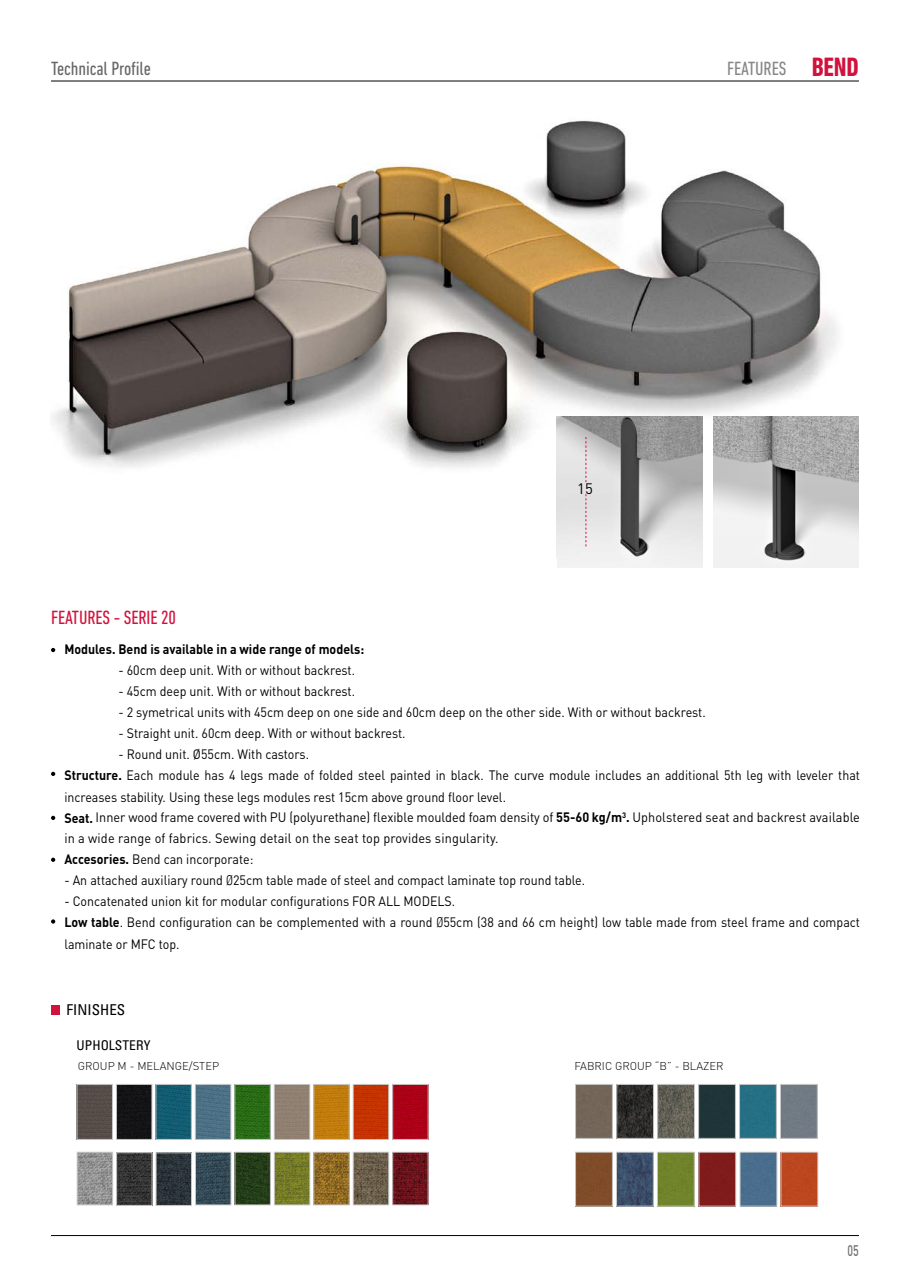
<style>
.page{position:relative;width:910px;height:1280px;background:#fff}
.page>*{position:absolute;margin:0;border:0;box-sizing:border-box;transform-origin:0 0}
.t1{font:700 condensed 27px "DIN Next LT Pro";color:#d1123c}
.t2{font:condensed 19.5px "DIN Next LT Pro";letter-spacing:-.005em;color:#666}
.t3{font:condensed 19.5px "DIN Next LT Pro";letter-spacing:-.005em;color:#d1123c}
.t4{font:condensed 19.5px "DIN Next LT Pro";letter-spacing:-.005em;color:#878787}
.t5{font:500 15.15px "DIN Pro";color:#706f6f;scale:.7 1}
.t6{font:condensed 15px "Univers Com 57";letter-spacing:.005em;color:#000}
.t7{font:15px "DIN Pro";color:#000}
.t8{font:13.5px/21px "DIN Pro";color:#000;scale:.92 1}
.t9{font:700 13.5px "DIN Pro";color:#000;scale:.92 1}
.t10{font:condensed 13.5px "Univers Com 57";letter-spacing:.005em;color:#000}
.t11{font:300 11.25px "DIN Pro";color:#000}
.s1{font-weight:700}
.s2{font-family:"Univers Com 47 Light Cond"}
</style>
<div class="page">
<hr style="left:51px;top:81px;width:808px;height:1px;background:#000">
<hr style="left:51px;top:1235px;width:808px;height:1px;background:#000">
<svg style="left:51px;top:648px;width:4px;height:4px"></svg>
<svg style="left:51px;top:772px;width:4px;height:4px"></svg>
<svg style="left:51px;top:816px;width:4px;height:4px"></svg>
<svg style="left:51px;top:858px;width:4px;height:4px"></svg>
<svg style="left:51px;top:919px;width:4px;height:5px"></svg>
<img style="left:52px;top:120px;width:805px;height:437px">
<img style="left:557px;top:416px;width:146px;height:151px">
<img style="left:713px;top:417px;width:146px;height:150px">
<div style="left:276px;top:1086px;width:32px;height:51px;background:#908071"></div>
<div style="left:274px;top:1084px;width:36px;height:55px;border:1px solid #cacaca"></div>
<div style="left:118px;top:1086px;width:32px;height:51px;background:#131316"></div>
<div style="left:116px;top:1084px;width:36px;height:55px;border:1px solid #cacaca"></div>
<img style="left:355px;top:1086px;width:32px;height:51px">
<div style="left:353px;top:1084px;width:36px;height:55px;border:1px solid #cacaca"></div>
<img style="left:119px;top:1154px;width:31px;height:49px">
<img style="left:316px;top:1154px;width:31px;height:49px">
<img style="left:158px;top:1086px;width:31px;height:51px">
<img style="left:355px;top:1154px;width:32px;height:49px">
<div style="left:353px;top:1152px;width:36px;height:53px;border:1px solid #cacaca"></div>
<img style="left:237px;top:1154px;width:31px;height:49px">
<img style="left:197px;top:1086px;width:32px;height:51px">
<div style="left:195px;top:1084px;width:36px;height:55px;border:1px solid #cacaca"></div>
<img style="left:79px;top:1154px;width:32px;height:49px">
<div style="left:77px;top:1152px;width:36px;height:53px;border:1px solid #cacaca"></div>
<img style="left:395px;top:1086px;width:31px;height:51px">
<div style="left:79px;top:1086px;width:31px;height:51px;background:#564c49"></div>
<img style="left:158px;top:1155px;width:32px;height:48px">
<div style="left:156px;top:1153px;width:36px;height:52px;border:1px solid #cacaca"></div>
<img style="left:197px;top:1154px;width:32px;height:49px">
<div style="left:195px;top:1152px;width:36px;height:53px;border:1px solid #cacaca"></div>
<img style="left:237px;top:1086px;width:31px;height:51px">
<img style="left:276px;top:1154px;width:32px;height:49px">
<div style="left:274px;top:1152px;width:36px;height:53px;border:1px solid #cacaca"></div>
<img style="left:395px;top:1154px;width:31px;height:49px">
<img style="left:316px;top:1086px;width:31px;height:51px">
<div style="left:577px;top:1086px;width:33px;height:50px;background:#736659"></div>
<div style="left:575px;top:1084px;width:37px;height:54px;border:1px solid #cacaca"></div>
<div style="left:701px;top:1154px;width:33px;height:50px;background:#801b1b"></div>
<div style="left:699px;top:1152px;width:37px;height:54px;border:1px solid #cacaca"></div>
<img style="left:619px;top:1086px;width:33px;height:50px">
<div style="left:617px;top:1084px;width:37px;height:54px;border:1px solid #cacaca"></div>
<div style="left:742px;top:1154px;width:33px;height:50px;background:#4a6e8d"></div>
<div style="left:740px;top:1152px;width:37px;height:54px;border:1px solid #cacaca"></div>
<img style="left:660px;top:1086px;width:32px;height:50px">
<div style="left:783px;top:1154px;width:33px;height:50px;background:#bb471f"></div>
<div style="left:781px;top:1152px;width:37px;height:54px;border:1px solid #cacaca"></div>
<div style="left:700px;top:1086px;width:33px;height:50px;background:#1e3439"></div>
<div style="left:698px;top:1084px;width:37px;height:54px;border:1px solid #cacaca"></div>
<div style="left:577px;top:1154px;width:33px;height:50px;background:#7f4c29"></div>
<div style="left:575px;top:1152px;width:37px;height:54px;border:1px solid #cacaca"></div>
<div style="left:741px;top:1086px;width:33px;height:50px;background:#256f84"></div>
<div style="left:739px;top:1084px;width:37px;height:54px;border:1px solid #cacaca"></div>
<img style="left:618px;top:1154px;width:33px;height:50px">
<div style="left:616px;top:1152px;width:37px;height:54px;border:1px solid #cacaca"></div>
<div style="left:782px;top:1086px;width:33px;height:50px;background:#717b84"></div>
<div style="left:780px;top:1084px;width:37px;height:54px;border:1px solid #cacaca"></div>
<div style="left:659px;top:1154px;width:33px;height:50px;background:#70832a"></div>
<div style="left:657px;top:1152px;width:37px;height:54px;border:1px solid #cacaca"></div>
<svg style="left:586px;top:494px;width:1px;height:52px"></svg>
<svg style="left:586px;top:437px;width:1px;height:45px"></svg>
<div style="left:51px;top:1005px;width:9px;height:10px;background:#d1123c"></div>
<h2 class="t2" style="left:51px;top:58px;width:102px">Technical Profile</h2>
<h2 class="t3" style="left:51px;top:607px;width:126px">FEATURES - SERIE 20</h2>
<h2 class="t4" style="left:727px;top:57px;width:61px">FEATURES</h2>
<h1 class="t1" style="left:812px;top:51px;width:49px">BEND</h1>
<p class="t7" style="left:577px;top:478px;width:17px">15</p>
<p class="t9" style="left:64px;top:640px;width:327px">Modules. Bend is available in a wide range of models:</p>
<p class="t8" style="left:118px;top:659px;width:259px">- 60cm deep unit. With or without backrest.</p>
<p class="t8" style="left:118px;top:680px;width:259px">- 45cm deep unit. With or without backrest.</p>
<p class="t8" style="left:118px;top:701px;width:640px">- 2 symetrical units with 45cm deep on one side and 60cm deep on the other side. With or without backrest.</p>
<p class="t8" style="left:118px;top:722px;width:314px">- Straight unit. 60cm deep. With or without backrest.</p>
<p class="t8" style="left:64px;top:743px;width:866px;text-indent:54px">- Round unit. Ø55cm. With castors.<br><span class="s1">Structure.</span> Each module has 4 legs made of folded steel painted in black. The curve module includes an additional 5th leg with leveler that increases stability. Using these legs modules rest 15cm above ground floor level.<br><span class="s1">Seat.</span> Inner wood frame covered with PU (polyurethane) flexible moulded foam density of <span class="s1">55-60 kg/m</span><sup>3</sup><span class="s1">.</span> Upholstered seat and backrest available in a wide range of fabrics. Sewing detail on the seat top provides singularity.<br><span class="s1">Accesories.</span> Bend can incorporate:</p>
<p class="t8" style="left:64px;top:869px;width:568px">- An attached auxiliary round <span class="s2">Ø</span>25cm table made of steel and compact laminate top round table.</p>
<p class="t8" style="left:64px;top:890px;width:866px">- Concatenated union kit for modular configurations FOR ALL MODELS.<br><span class="s1">Low table</span>. Bend configuration can be complemented with a round <span class="s2">Ø</span>55cm (38 and 66 cm height) low table made from steel frame and compact laminate or MFC top.</p>
<p class="t6" style="left:67px;top:1000px;width:60px">FINISHES</p>
<p class="t10" style="left:77px;top:1037px;width:75px">UPHOLSTERY</p>
<p class="t11" style="left:78px;top:1058px;width:143px">GROUP M - MELANGE/STEP</p>
<p class="t11" style="left:574px;top:1058px;width:151px">FABRIC GROUP “B” - BLAZER</p>
<p class="t5" style="left:848px;top:1240px;width:18px">05</p>
</div>
